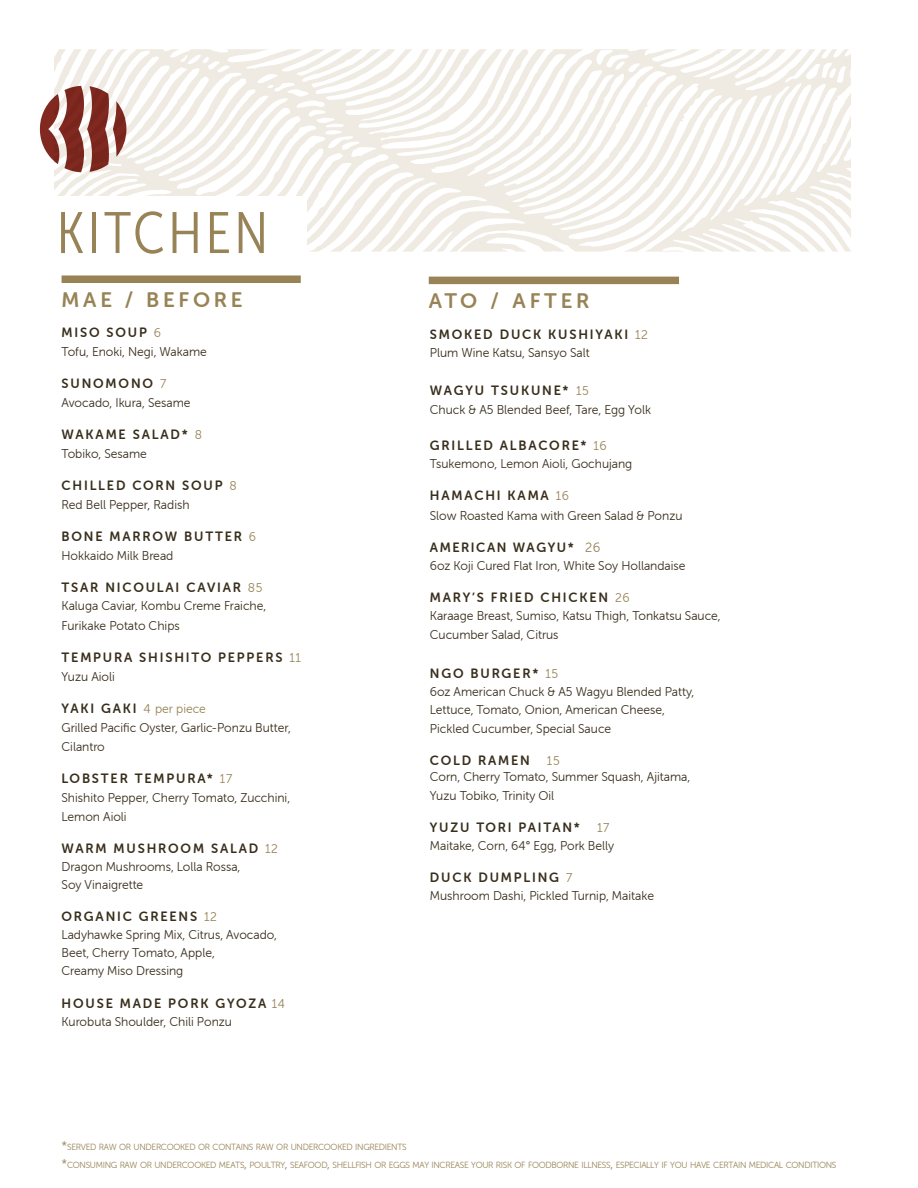
<style>
.page{position:relative;width:918px;height:1188px;background:#fff}
.page>*{position:absolute;margin:0;border:0;box-sizing:border-box;transform-origin:0 0}
.Large_Header{font:58.35px "Museo Sans Cond 300";letter-spacing:.06em;color:#978355}
.t1{font:21px "Museo Sans Rounded 700";letter-spacing:.18em;color:#978355}
.t2{font:13.5px "Museo Sans Rounded 700";letter-spacing:.14em;color:#392e1c;scale:.96 1}
.t3{font:13.5px "Museo Sans Rounded 700";letter-spacing:.12em;color:#392e1c;scale:.96 1}
.t4{font:12.75px/18.9px "Museo Sans Rounded 300";color:#392e1c;scale:.96 1}
.t5{font:12.75px "Museo Sans Rounded 300";color:#978355;scale:.96 1}
.Body___Description{font:8.85px "Museo Sans Rounded 300";letter-spacing:-.035em;color:#978355;scale:.96 1}
.s1{font-family:"Museo Sans Rounded 300";font-size:12.75px;color:#978355}
.s2{font-family:"Museo Sans Rounded 700";font-size:13.5px}
.s3{color:#978355}
.s4{font-family:"Museo Sans Rounded 300";color:#978355}
.s5{font-size:12.75px}
</style>
<div class="page">
<svg style="left:54px;top:49px;width:797px;height:203px;fill:#f2efe8"></svg>
<div style="left:54px;top:197px;width:252px;height:73px;background:#fff"></div>
<svg style="left:40px;top:49px;width:88px;height:123px"></svg>
<div style="left:429px;top:277px;width:250px;height:7px;background:#978355"></div>
<div style="left:62px;top:275px;width:239px;height:8px;background:#978355"></div>
<p class="Large_Header" style="left:57px;top:202px;width:213px">KITCHEN</p>
<h2 class="t1" style="left:62px;top:288px;width:183px">MAE / BEFORE</h2>
<h2 class="t1" style="left:429px;top:289px;width:162px">ATO / AFTER</h2>
<p class="t2" style="left:62px;top:324px;width:105px">MISO SOUP <span class="s1">6</span></p>
<p class="t4" style="left:62px;top:342px;width:153px">Tofu, Enoki, Negi, Wakame</p>
<p class="t2" style="left:62px;top:375px;width:110px">SUNOMONO <span class="s1">7</span></p>
<p class="t4" style="left:62px;top:393px;width:136px">Avocado, Ikura, Sesame</p>
<p class="t2" style="left:62px;top:427px;width:148px">WAKAME SALAD* <span class="s1">8</span></p>
<p class="t4" style="left:62px;top:444px;width:90px">Tobiko, Sesame</p>
<p class="t2" style="left:62px;top:478px;width:184px">CHILLED CORN SOUP <span class="s1">8</span></p>
<p class="t4" style="left:62px;top:495px;width:135px">Red Bell Pepper, Radish</p>
<p class="t2" style="left:62px;top:529px;width:204px">BONE MARROW BUTTER <span class="s1">6</span></p>
<p class="t4" style="left:62px;top:547px;width:118px">Hokkaido Milk Bread</p>
<p class="t2" style="left:62px;top:580px;width:211px">TSAR NICOULAI CAVIAR <span class="s1">85</span></p>
<p class="t4" style="left:62px;top:597px;width:215px">Kaluga Caviar, Kombu Creme Fraiche,<br>Furikake Potato Chips</p>
<p class="t2" style="left:62px;top:650px;width:251px">TEMPURA SHISHITO PEPPERS <span class="s1">11</span></p>
<p class="t4" style="left:62px;top:667px;width:57px">Yuzu Aioli</p>
<p class="t4" style="left:62px;top:699px;width:240px"><span class="s2">YAKI GAKI</span> <span class="s3">4 per piece<br></span>Grilled Pacific Oyster, Garlic-Ponzu Butter,<br>Cilantro</p>
<p class="t2" style="left:62px;top:771px;width:179px">LOBSTER TEMPURA* <span class="s1">17</span></p>
<p class="t4" style="left:62px;top:788px;width:240px">Shishito Pepper, Cherry Tomato, Zucchini,<br>Lemon Aioli</p>
<p class="t2" style="left:62px;top:841px;width:227px">WARM MUSHROOM SALAD <span class="s1">12</span></p>
<p class="t4" style="left:62px;top:858px;width:188px;line-height:18px">Dragon Mushrooms, Lolla Rossa,<br>Soy Vinaigrette</p>
<p class="t2" style="left:62px;top:909px;width:164px">ORGANIC GREENS <span class="s1">12</span></p>
<p class="t4" style="left:62px;top:926px;width:226px;line-height:18px">Ladyhawke Spring Mix, Citrus, Avocado,<br>Beet, Cherry Tomato, Apple,<br>Creamy Miso Dressing</p>
<p class="t2" style="left:62px;top:995px;width:234px">HOUSE MADE PORK GYOZA <span class="s1">14</span></p>
<p class="t4" style="left:62px;top:1012px;width:179px">Kurobuta Shoulder, Chili Ponzu</p>
<p class="t2" style="left:430px;top:326px;width:229px">SMOKED DUCK KUSHIYAKI <span class="s1">12</span></p>
<p class="t4" style="left:430px;top:343px;width:168px">Plum Wine Katsu, Sansyo Salt</p>
<p class="t2" style="left:430px;top:383px;width:167px">WAGYU TSUKUNE* <span class="s1">15</span></p>
<p class="t4" style="left:430px;top:401px;width:232px">Chuck &amp; A5 Blended Beef, Tare, Egg Yolk</p>
<p class="t2" style="left:430px;top:438px;width:186px">GRILLED ALBACORE* <span class="s1">16</span></p>
<p class="t4" style="left:430px;top:455px;width:212px">Tsukemono, Lemon Aioli, Gochujang</p>
<p class="t2" style="left:430px;top:488px;width:147px">HAMACHI KAMA <span class="s1">16</span></p>
<p class="t4" style="left:430px;top:506px;width:265px">Slow Roasted Kama with Green Salad &amp; Ponzu</p>
<p class="t3" style="left:430px;top:540px;width:179px">AMERICAN WAGYU* <span class="s4">26</span></p>
<p class="t4" style="left:430px;top:556px;width:268px">6oz Koji Cured Flat Iron, White Soy Hollandaise</p>
<p class="t2" style="left:430px;top:590px;width:210px">MARY’S FRIED CHICKEN <span class="s1">26</span></p>
<p class="t4" style="left:430px;top:606px;width:304px">Karaage Breast, Sumiso, Katsu Thigh, Tonkatsu Sauce,<br>Cucumber Salad, Citrus</p>
<p class="t2" style="left:430px;top:665px;width:135px">NGO BURGER* <span class="s1">15</span></p>
<p class="t4" style="left:430px;top:682px;width:277px;line-height:18px">6oz American Chuck &amp; A5 Wagyu Blended Patty,<br>Lettuce, Tomato, Onion, American Cheese,</p>
<p class="t4" style="left:430px;top:719px;width:190px">Pickled Cucumber, Special Sauce</p>
<p class="t2" style="left:430px;top:753px;width:106px">COLD RAMEN</p>
<p class="t5" style="left:547px;top:754px;width:15px">15</p>
<p class="t4" style="left:430px;top:767px;width:273px">Corn, Cherry Tomato, Summer Squash, Ajitama,<br>Yuzu Tobiko, Trinity Oil</p>
<p class="t2" style="left:430px;top:820px;width:158px">YUZU TORI PAITAN*</p>
<p class="t5" style="left:597px;top:820px;width:14px">17</p>
<p class="t4" style="left:430px;top:836px;width:193px">Maitake, Corn, 64° Egg, Pork Belly</p>
<p class="t2" style="left:430px;top:870px;width:150px">DUCK DUMPLING <span class="s1">7</span></p>
<p class="t4" style="left:430px;top:886px;width:235px">Mushroom Dashi, Pickled Turnip, Maitake</p>
<p class="Body___Description" style="left:62px;top:1143px;width:361px"><span class="s5">*</span>SERVED RAW OR UNDERCOOKED OR CONTAINS RAW OR UNDERCOOKED INGREDIENTS</p>
<p class="Body___Description" style="left:62px;top:1161px;width:809px"><span class="s5">*</span>CONSUMING RAW OR UNDERCOOKED MEATS<span class="s5">,</span> POULTRY<span class="s5">,</span> SEAFOOD<span class="s5">,</span> SHELLFISH OR EGGS MAY INCREASE YOUR RISK OF FOODBORNE ILLNESS<span class="s5">,</span> ESPECIALLY IF YOU HAVE CERTAIN MEDICAL CONDITIONS</p>
</div>
